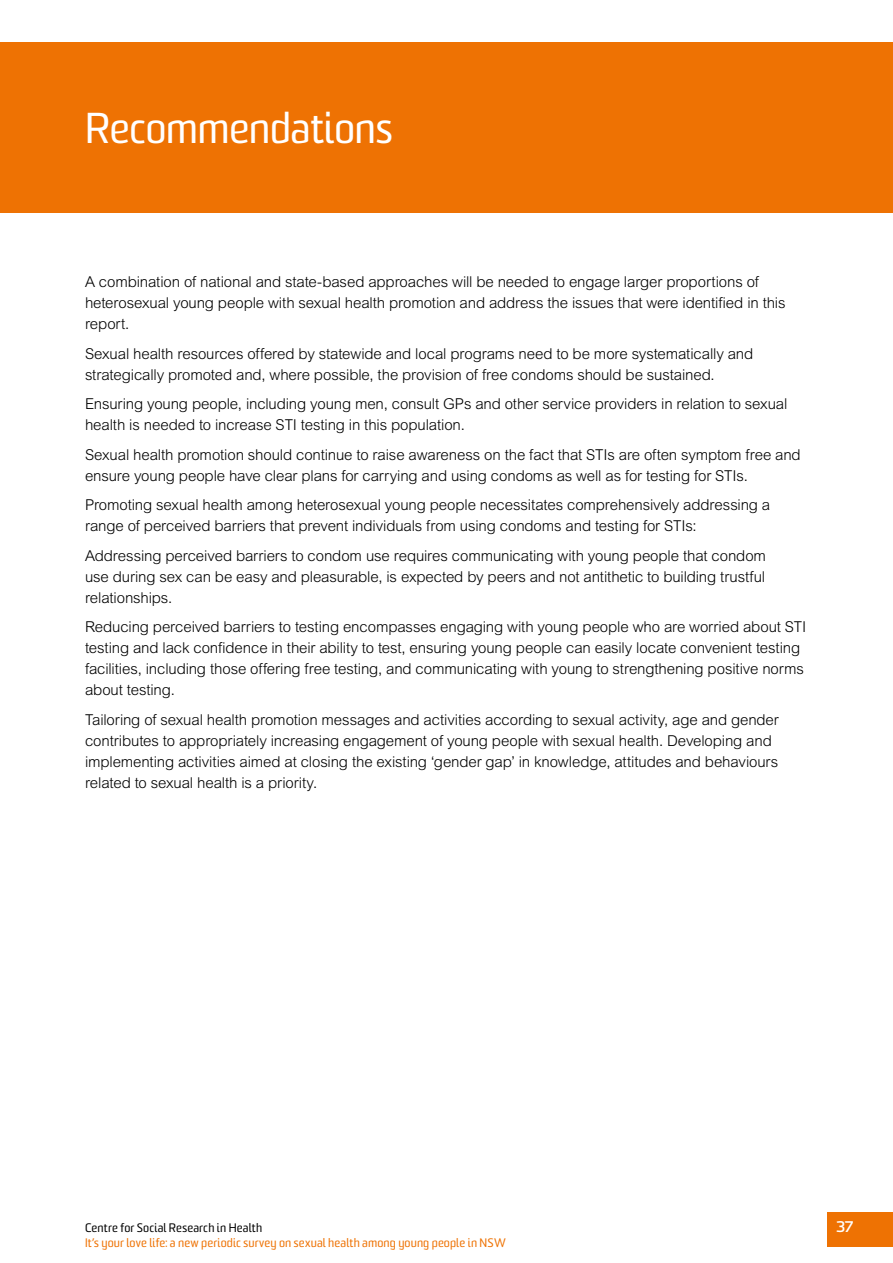
<style>
.page{position:relative;width:893px;height:1263px;background:#fff}
.page>*{position:absolute;margin:0;border:0;box-sizing:border-box;transform-origin:0 0}
.t1{font:42px "Sommet";letter-spacing:-.015em;color:#fff}
.t2{font:300 15px/21px "Arial MT Std";letter-spacing:-.01em;color:#000}
.t3{font:700 15px "Sommet";color:#fff}
.t4{font:12px "Sommet";letter-spacing:.01em;color:#ee7203}
.t5{font:12px "Sommet";letter-spacing:.015em;color:#000}
</style>
<div class="page">
<div style="left:828px;top:1212px;width:65px;height:35px;background:#ee7203"></div>
<div style="left:0;top:43px;width:893px;height:170px;background:#ee7203"></div>
<h1 class="t1" style="left:85px;top:103px;width:309px">Recommendations</h1>
<p class="t2" style="left:85px;top:271px;width:702px">A combination of national and state-based approaches will be needed to engage larger proportions of heterosexual young people with sexual health promotion and address the issues that were identified in this report.</p>
<p class="t2" style="left:85px;top:343px;width:670px">Sexual health resources offered by statewide and local programs need to be more systematically and strategically promoted and, where possible, the provision of free condoms should be sustained.</p>
<p class="t2" style="left:85px;top:393px;width:704px">Ensuring young people, including young men, consult GPs and other service providers in relation to sexual health is needed to increase STI testing in this population.</p>
<p class="t2" style="left:85px;top:444px;width:717px">Sexual health promotion should continue to raise awareness on the fact that STIs are often symptom free and ensure young people have clear plans for carrying and using condoms as well as for testing for STIs.</p>
<p class="t2" style="left:85px;top:494px;width:687px">Promoting sexual health among heterosexual young people necessitates comprehensively addressing a range of perceived barriers that prevent individuals from using condoms and testing for STIs:</p>
<p class="t2" style="left:85px;top:545px;width:683px;text-align:justify">Addressing perceived barriers to condom use requires communicating with young people that condom use during sex can be easy and pleasurable, is expected by peers and not antithetic to building trustful relationships.</p>
<p class="t2" style="left:85px;top:617px;width:723px">Reducing perceived barriers to testing encompasses engaging with young people who are worried about STI testing and lack confidence in their ability to test, ensuring young people can easily locate convenient testing facilities, including those offering free testing, and communicating with young to strengthening positive norms about testing.</p>
<p class="t2" style="left:85px;top:709px;width:695px">Tailoring of sexual health promotion messages and activities according to sexual activity, age and gender contributes to appropriately increasing engagement of young people with sexual health. Developing and implementing activities aimed at closing the existing ‘gender gap’ in knowledge, attitudes and behaviours related to sexual health is a priority.</p>
<p class="t5" style="left:85px;top:1220px;width:179px">Centre for Social Research in Health</p>
<p class="t3" style="left:836px;top:1217px;width:19px">37</p>
<p class="t4" style="left:85px;top:1235px;width:422px">It’s your love life: a new periodic survey on sexual health among young people in NSW</p>
</div>
